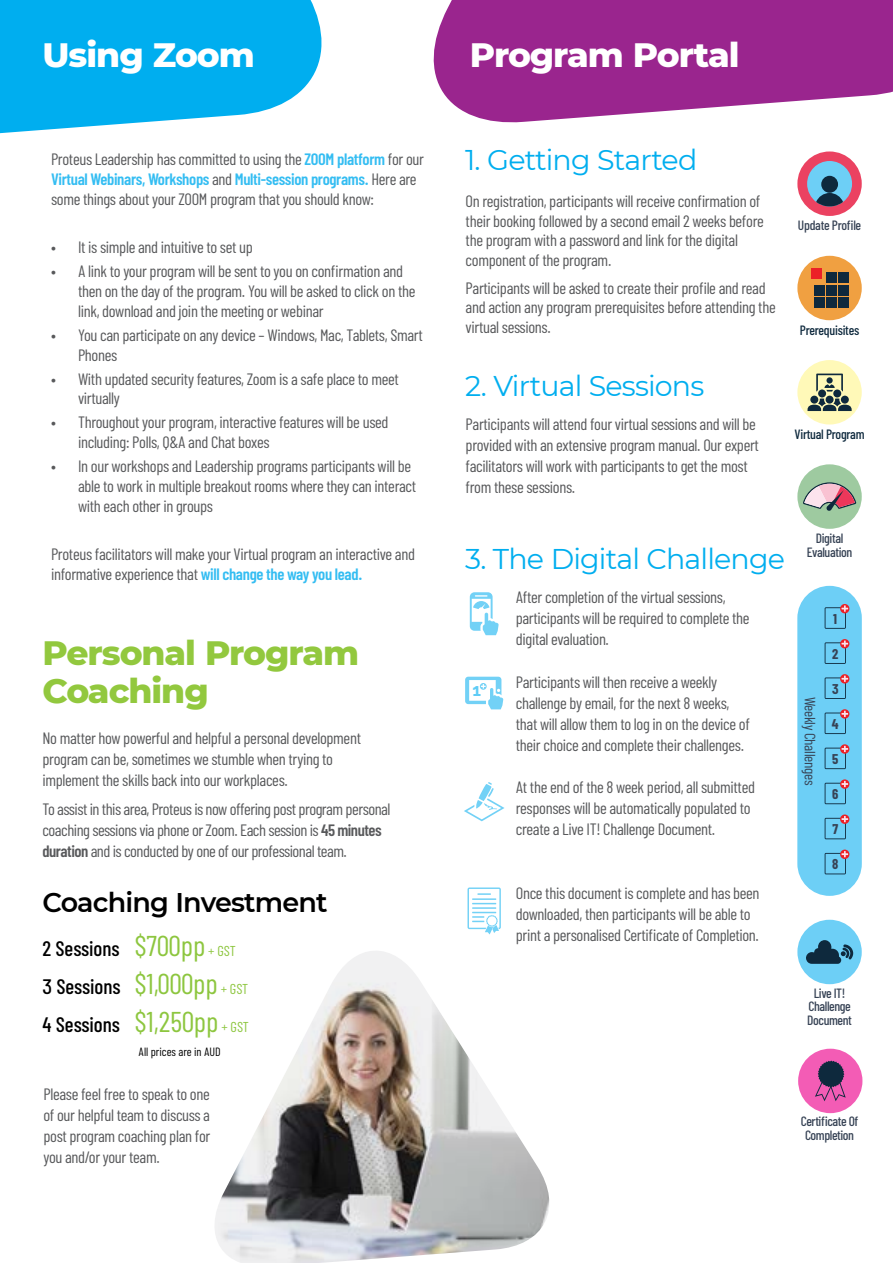
<style>
.page{position:relative;width:893px;height:1263px;background:#fff}
.page>*{position:absolute;margin:0;border:0;box-sizing:border-box;transform-origin:0 0}
.t1{font:800 34.5px/37.5px "Montserrat";letter-spacing:-.03em;color:#92c83e}
.t2{font:800 34.5px "Montserrat";letter-spacing:-.03em;color:#fff}
.t3{font:28.65px "Barlow Condensed";color:#8dc63f}
.times{font:28.5px "Montserrat";letter-spacing:-.03em;color:#00aeef}
.t4{font:600 27px "Montserrat";letter-spacing:-.03em;color:#000}
.t5{font:500 21px "Barlow Condensed";color:#000}
.t6{font:700 17.4px "Raleway";color:#5fccf6}
.Body_text{font:16.5px/21px "Barlow Condensed";letter-spacing:-.02em;color:#58595b}
.Topics{font:16.5px/19.8px "Barlow Condensed";letter-spacing:-.02em;color:#58595b}
.Body_text-2{font:15px "Barlow Condensed";letter-spacing:-.02em;color:#374355}
.Body_text-3{font:700 14.25px "Barlow Condensed";color:#374355}
.Body_text-4{font:500 13.5px/13.5px "Barlow Condensed";letter-spacing:-.03em;color:#374355;text-align:center}
.Body_text-5{font:500 13.5px "Barlow Condensed";letter-spacing:-.02em;color:#0e293d}
.Body_text-6{font:12px "Barlow Condensed";color:#000}
.s1{font-weight:600;color:#34bdf2}
.s2{font-weight:600}
.s3{font-size:14.4px}
</style>
<div class="page">
<div style="left:797px;top:151px;width:65px;height:65px;background:#eb4261;border-radius:32px"></div>
<svg style="left:807px;top:161px;width:45px;height:45px"></svg>
<div style="left:797px;top:256px;width:65px;height:64px;background:#f0a041;border-radius:32px"></div>
<div style="left:811px;top:269px;width:10px;height:10px;background:#ec2127"></div>
<div style="left:826px;top:273px;width:10px;height:10px;background:#0e293d"></div>
<div style="left:838px;top:273px;width:10px;height:10px;background:#0e293d"></div>
<div style="left:814px;top:285px;width:11px;height:10px;background:#0e293d"></div>
<div style="left:826px;top:285px;width:10px;height:10px;background:#0e293d"></div>
<div style="left:838px;top:285px;width:10px;height:10px;background:#0e293d"></div>
<div style="left:814px;top:297px;width:11px;height:10px;background:#0e293d"></div>
<div style="left:826px;top:297px;width:10px;height:10px;background:#0e293d"></div>
<div style="left:838px;top:297px;width:10px;height:10px;background:#0e293d"></div>
<div style="left:797px;top:360px;width:65px;height:64px;background:#fff9b8;border-radius:32px"></div>
<div style="left:797px;top:464px;width:65px;height:65px;background:#9ecaa0;border-radius:32px"></div>
<svg style="left:803px;top:482px;width:53px;height:29px"></svg>
<div style="left:797px;top:920px;width:65px;height:64px;background:#6dcff6;border-radius:32px"></div>
<svg style="left:806px;top:940px;width:47px;height:24px"></svg>
<div style="left:798px;top:1049px;width:64px;height:64px;background:#f35cb5;border-radius:32px"></div>
<svg style="left:815px;top:1060px;width:31px;height:41px"></svg>
<svg style="left:467px;top:887px;width:34px;height:47px"></svg>
<svg style="left:470px;top:592px;width:29px;height:43px"></svg>
<svg style="left:465px;top:677px;width:38px;height:32px"></svg>
<svg style="left:464px;top:782px;width:40px;height:39px"></svg>
<div style="left:797px;top:586px;width:65px;height:310px;background:#6dcff6;border-radius:32px"></div>
<svg style="left:825px;top:605px;width:23px;height:24px"></svg>
<svg style="left:825px;top:640px;width:23px;height:24px"></svg>
<svg style="left:840px;top:674px;width:9px;height:9px"></svg>
<svg style="left:825px;top:676px;width:23px;height:23px"></svg>
<svg style="left:840px;top:709px;width:9px;height:10px"></svg>
<svg style="left:825px;top:711px;width:23px;height:23px"></svg>
<svg style="left:840px;top:744px;width:9px;height:10px"></svg>
<svg style="left:825px;top:746px;width:23px;height:23px"></svg>
<svg style="left:840px;top:779px;width:9px;height:10px"></svg>
<svg style="left:825px;top:781px;width:23px;height:23px"></svg>
<svg style="left:840px;top:814px;width:9px;height:10px"></svg>
<svg style="left:825px;top:816px;width:23px;height:23px"></svg>
<svg style="left:840px;top:849px;width:9px;height:10px"></svg>
<svg style="left:825px;top:851px;width:23px;height:23px"></svg>
<svg style="left:816px;top:374px;width:27px;height:18px"></svg>
<div style="left:818px;top:389px;width:8px;height:8px;background:#0e293d;border-radius:50%"></div>
<div style="left:833px;top:389px;width:8px;height:8px;background:#0e293d;border-radius:50%"></div>
<div style="left:826px;top:396px;width:7px;height:8px;background:#0e293d;border-radius:50%"></div>
<div style="left:841px;top:396px;width:8px;height:8px;background:#0e293d;border-radius:50%"></div>
<svg style="left:807px;top:398px;width:45px;height:13px"></svg>
<svg style="left:0;top:0;width:322px;height:134px;fill:#00aeef"></svg>
<img style="left:215px;top:951px;width:335px;height:312px">
<svg style="left:433px;top:0;width:460px;height:123px;fill:#9a258e"></svg>
<p class="t2" style="left:43px;top:30px;width:214px">Using Zoom</p>
<p class="Topics" style="left:51px;top:149px;width:375px">Proteus Leadership has committed to using the <span class="s1">ZOOM platform</span> for our<br><span class="s1">Virtual Webinars, Workshops</span> and <span class="s1">Multi-session programs.</span> Here are some things about your ZOOM program that you should know:</p>
<p class="Body_text" style="left:51px;top:236px;width:203px">• It is simple and intuitive to set up</p>
<p class="Body_text" style="left:78px;top:261px;width:339px;line-height:19.8px;text-indent:-27px">• A link to your program will be sent to you on confirmation and then on the day of the program. You will be asked to click on the link, download and join the meeting or webinar</p>
<p class="Body_text" style="left:78px;top:325px;width:346px;line-height:19.8px;text-indent:-27px">• You can participate on any device – Windows, Mac, Tablets, Smart<br>Phones</p>
<p class="Body_text" style="left:78px;top:368px;width:322px;line-height:19.8px;text-indent:-27px">• With updated security features, Zoom is a safe place to meet virtually</p>
<p class="Body_text" style="left:78px;top:412px;width:312px;line-height:19.8px;text-indent:-27px">• Throughout your program, interactive features will be used including: Polls, Q&amp;A and Chat boxes</p>
<p class="Body_text" style="left:78px;top:456px;width:340px;line-height:19.8px;text-indent:-27px">• In our workshops and Leadership programs participants will be able to work in multiple breakout rooms where they can interact with each other in groups</p>
<p class="Topics" style="left:51px;top:544px;width:365px">Proteus facilitators will make your Virtual program an interactive and informative experience that <span class="s1">will change the way you lead.</span></p>
<p class="t1" style="left:43px;top:632px;width:318px">Personal Program<br>Coaching</p>
<p class="Body_text" style="left:43px;top:727px;width:320px">No matter how powerful and helpful a personal development program can be, sometimes we stumble when trying to implement the skills back into our workplaces.</p>
<p class="Body_text" style="left:43px;top:798px;width:349px">To assist in this area, Proteus is now offering post program personal coaching sessions via phone or Zoom. Each session is <span class="s2">45 minutes duration</span> and is conducted by one of our professional team.</p>
<p class="t4" style="left:43px;top:883px;width:287px">Coaching Investment</p>
<p class="t5" style="left:43px;top:935px;width:79px">2 Sessions</p>
<p class="t3" style="left:134px;top:928px;width:103px">$700pp <span class="s3">+ GST</span></p>
<p class="t5" style="left:43px;top:973px;width:80px">3 Sessions</p>
<p class="t3" style="left:134px;top:966px;width:115px">$1,000pp <span class="s3">+ GST</span></p>
<p class="t5" style="left:43px;top:1012px;width:79px">4 Sessions</p>
<p class="t3" style="left:134px;top:1004px;width:116px">$1,250pp <span class="s3">+ GST</span></p>
<p class="Body_text-6" style="left:139px;top:1044px;width:84px">All prices are in AUD</p>
<p class="Body_text" style="left:43px;top:1083px;width:168px;text-align:justify">Please feel free to speak to one of our helpful team to discuss a post program coaching plan for you and/or your team.</p>
<p class="t2" style="left:470px;top:30px;width:271px">Program Portal</p>
<p class="times" style="left:465px;top:140px;width:234px">1. Getting Started</p>
<p class="Body_text" style="left:466px;top:191px;width:300px;line-height:19.5px">On registration, participants will receive confirmation of their booking followed by a second email 2 weeks before the program with a password and link for the digital component of the program.</p>
<p class="Body_text" style="left:466px;top:278px;width:312px;line-height:19.5px">Participants will be asked to create their profile and read and action any program prerequisites before attending the virtual sessions.</p>
<p class="times" style="left:465px;top:366px;width:241px">2. Virtual Sessions</p>
<p class="Body_text" style="left:466px;top:413px;width:295px">Participants will attend four virtual sessions and will be provided with an extensive program manual. Our expert facilitators will work with participants to get the most from these sessions.</p>
<p class="Body_text-4" style="left:798px;top:219px;width:65px">Update Profile</p>
<p class="Body_text-5" style="left:800px;top:321px;width:61px">Prerequisites</p>
<p class="Body_text-5" style="left:794px;top:426px;width:72px">Virtual Program</p>
<p class="times" style="left:465px;top:539px;width:321px">3. The Digital Challenge</p>
<p class="Body_text" style="left:516px;top:587px;width:235px">After completion of the virtual sessions, participants will be required to complete the</p>
<p class="Body_text" style="left:516px;top:629px;width:95px">digital evaluation.</p>
<p class="t6" style="left:473px;top:679px;width:10px">1</p>
<p class="Body_text" style="left:516px;top:671px;width:236px">Participants will then receive a weekly challenge by email, for the next 8 weeks, that will allow them to log in on the device of their choice and complete their challenges.</p>
<p class="Body_text" style="left:516px;top:776px;width:241px">At the end of the 8 week period, all submitted responses will be automatically populated to create a Live IT! Challenge Document.</p>
<p class="Body_text" style="left:516px;top:882px;width:245px">Once this document is complete and has been downloaded, then participants will be able to print a personalised Certificate of Completion.</p>
<p class="Body_text-4" style="left:807px;top:531px;width:47px">Digital<br>Evaluation</p>
<p class="Body_text-2" style="left:819px;top:697px;width:90px;rotate:90deg">Weekly Challenges</p>
<p class="Body_text-3" style="left:833px;top:609px;width:5px">1</p>
<p class="Body_text-3" style="left:832px;top:645px;width:8px">2</p>
<p class="Body_text-3" style="left:832px;top:680px;width:8px">3</p>
<p class="Body_text-3" style="left:832px;top:715px;width:8px">4</p>
<p class="Body_text-3" style="left:832px;top:750px;width:8px">5</p>
<p class="Body_text-3" style="left:832px;top:785px;width:8px">6</p>
<p class="Body_text-3" style="left:832px;top:820px;width:7px">7</p>
<p class="Body_text-3" style="left:832px;top:855px;width:8px">8</p>
<p class="Body_text-4" style="left:807px;top:986px;width:46px">Live IT!<br>Challenge<br>Document</p>
<p class="Body_text-4" style="left:801px;top:1114px;width:59px">Certificate Of<br>Completion</p>
</div>
